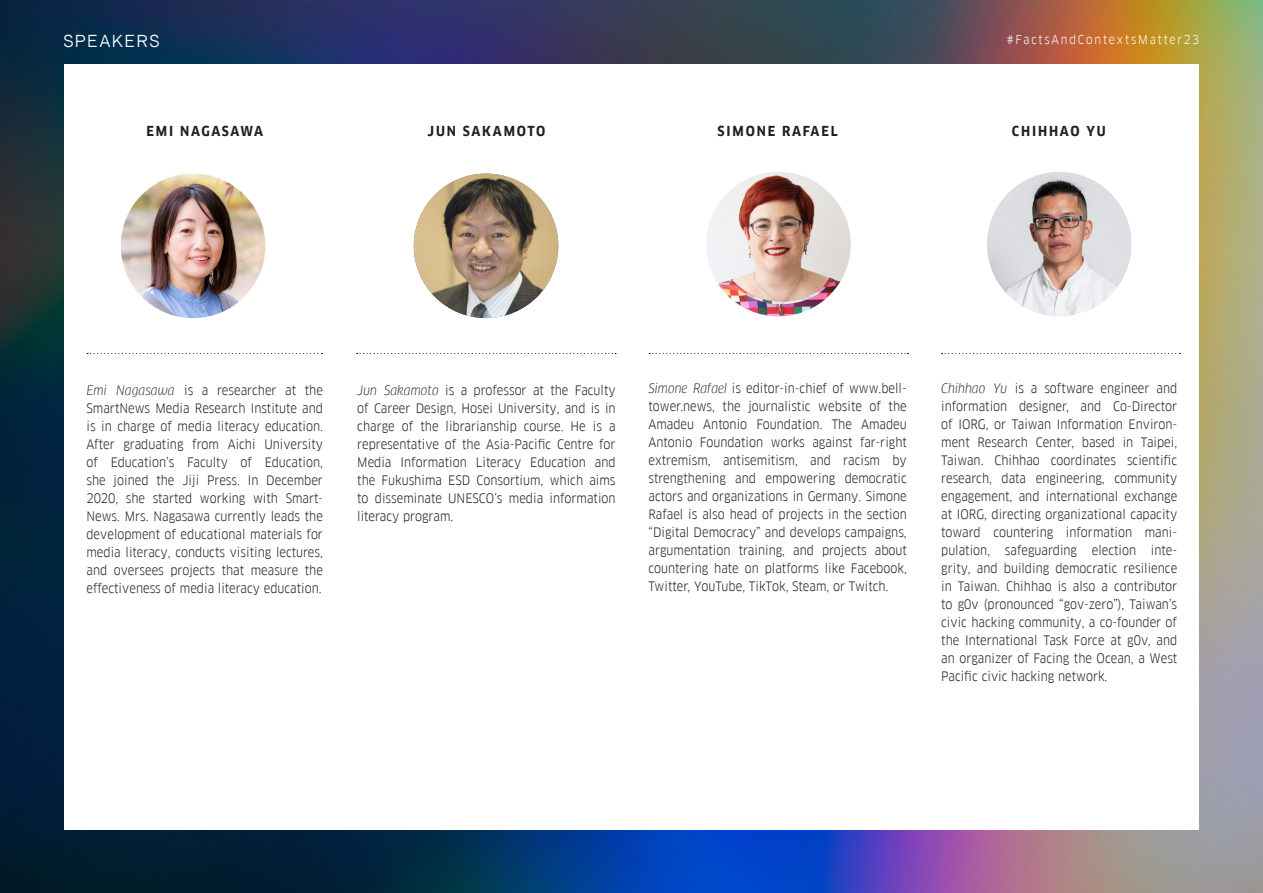
<style>
.page{position:relative;width:1263px;height:893px;background:#fff}
.page>*{position:absolute;margin:0;border:0;box-sizing:border-box;transform-origin:0 0}
.t1{font:15px "Neutral Face";letter-spacing:.15em;color:#fff}
.t2{font:700 13.5px "Goethe FF Clan";letter-spacing:.135em;color:#231f20}
.t3{font:700 13.5px "Goethe FF Clan";letter-spacing:.11em;color:#231f20}
.t4{font:12.75px/18px "Goethe FF Clan";color:#231f20;text-align:justify}
.t5{font:12px "Goethe FF Clan";letter-spacing:.15em;color:#fff}
.s1{font-style:italic}
</style>
<div class="page">
<img style="left:0;top:0;width:1263px;height:893px">
<div style="left:65px;top:64px;width:1134px;height:765px;background:#fff"></div>
<svg style="left:87px;top:353px;width:236px;height:1px"></svg>
<svg style="left:357px;top:353px;width:259px;height:1px"></svg>
<svg style="left:649px;top:353px;width:260px;height:1px"></svg>
<svg style="left:942px;top:353px;width:238px;height:1px"></svg>
<img style="left:987px;top:172px;width:144px;height:144px;border-radius:72px">
<img style="left:706px;top:172px;width:145px;height:144px;border-radius:72px">
<img style="left:414px;top:174px;width:144px;height:144px;border-radius:72px">
<img style="left:121px;top:174px;width:144px;height:144px;border-radius:72px">
<p class="t1" style="left:64px;top:32px;width:97px">SPEAKERS</p>
<p class="t3" style="left:146px;top:124px;width:118px">EMI NAGASAWA</p>
<p class="t2" style="left:427px;top:124px;width:119px">JUN SAKAMOTO</p>
<p class="t5" style="left:1007px;top:33px;width:194px">#FactsAndContextsMatter23</p>
<p class="t2" style="left:717px;top:124px;width:122px">SIMONE RAFAEL</p>
<p class="t2" style="left:1012px;top:124px;width:95px">CHIHHAO YU</p>
<p class="t4" style="left:86px;top:382px;width:238px"><span class="s1">Emi Nagasawa</span> is a researcher at the SmartNews Media Research Institute and is in charge of media literacy education.<br>After graduating from Aichi University of Education’s Faculty of Education, she joined the Jiji Press. In December 2020, she started working with Smart-News. Mrs. Nagasawa currently leads the development of educational materials for media literacy, conducts visiting lectures, and oversees projects that measure the effectiveness of media literacy education.</p>
<p class="t4" style="left:357px;top:382px;width:260px"><span class="s1">Jun Sakamoto</span> is a professor at the Faculty of Career Design, Hosei University, and is in charge of the librarianship course. He is a representative of the Asia-Pacific Centre for Media Information Literacy Education and the Fukushima ESD Consortium, which aims to disseminate UNESCO‘s media information literacy program.</p>
<p class="t4" style="left:648px;top:379px;width:260px"><span class="s1">Simone Rafael</span> is editor-in-chief of www.bell&shy;tower.news, the journalistic website of the Amadeu Antonio Foundation. The Amadeu Antonio Foundation works against far-right extremism, antisemitism, and racism by strengthening and empowering democratic actors and organizations in Germany. Simone Rafael is also head of projects in the section “Digital Democracy” and develops campaigns, argumentation training, and projects about countering hate on platforms like Facebook, Twitter, YouTube, TikTok, Steam, or Twitch.</p>
<p class="t4" style="left:941px;top:379px;width:238px"><span class="s1">Chihhao Yu</span> is a software engineer and information designer, and Co-Director of IORG, or Taiwan Information Environ&shy;ment Research Center, based in Taipei, Taiwan. Chihhao coordinates scientific research, data engineering, community engagement, and international exchange at IORG, directing organizational capacity toward countering information mani&shy;pulation, safeguarding election inte&shy;grity, and building democratic resilience in Taiwan. Chihhao is also a contributor to g0v (pronounced “gov-zero”), Taiwan’s civic hacking community, a co-founder of the International Task Force at g0v, and an organizer of Facing the Ocean, a West Pacific civic hacking network.</p>
</div>
